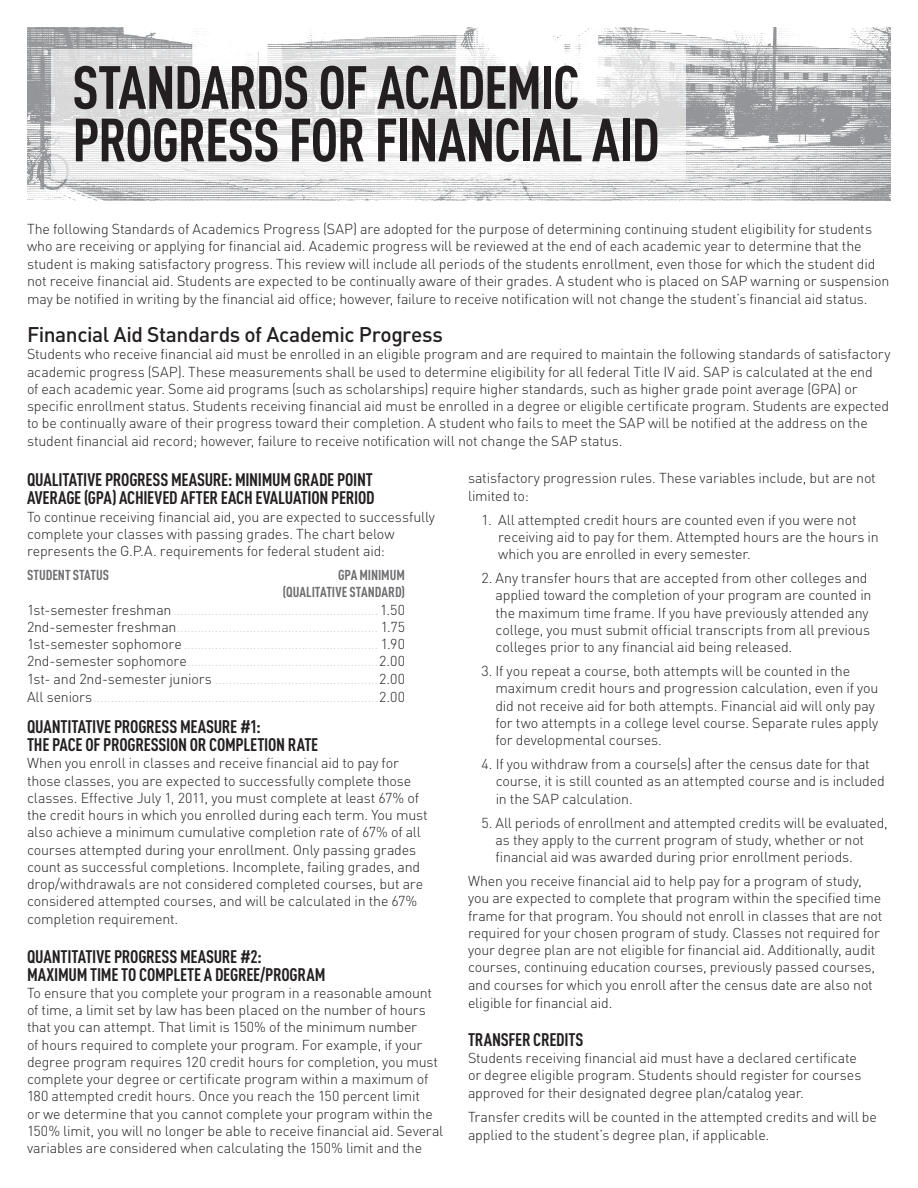
<style>
.page{position:relative;width:918px;height:1188px;background:#fff}
.page>*{position:absolute;margin:0;border:0;box-sizing:border-box;transform-origin:0 0}
.CCAD_Headline{font:700 condensed 60px/52.5px "DINOT";letter-spacing:-.025em;color:#231f20}
.CCAD_Subhead{font:500 21px "DINOT";letter-spacing:-.025em;color:#231f20}
.CCAD_Subhead-2{font:700 condensed 18px/18px "DINOT";letter-spacing:-.015em;color:#231f20}
.CCAD_Text{font:300 14.25px/17.2px "DINOT";letter-spacing:-.01em;color:#231f20}
.CCAD_Subhead-3{font:300 14.25px/17.2px "DINOT";letter-spacing:-.01em;color:#231f20}
.CCAD_Text-2{font:300 14.25px "DINOT";letter-spacing:-.01em;color:#d8d0c9}
.CCAD_Text-3{font:700 condensed 14.25px/17.2px "DINOT";letter-spacing:-.005em;color:#6c6d70;text-align:right}
.s1{color:#231f20}
</style>
<div class="page">
<img style="left:27px;top:27px;width:864px;height:174px">
<svg style="left:51px;top:50px;width:635px;height:129px"></svg>
<p class="CCAD_Headline" style="left:72px;top:61px;width:589px">STANDARDS OF ACADEMIC<br>PROGRESS FOR FINANCIAL AID</p>
<p class="CCAD_Text" style="left:27px;top:220px;width:864px">The following Standards of Academics Progress (SAP) are adopted for the purpose of determining continuing student eligibility for students who are receiving or applying for financial aid. Academic progress will be reviewed at the end of each academic year to determine that the student is making satisfactory progress. This review will include all periods of the students enrollment, even those for which the student did not receive financial aid. Students are expected to be continually aware of their grades. A student who is placed on SAP warning or suspension may be notified in writing by the financial aid office; however, failure to receive notification will not change the student’s financial aid status.</p>
<p class="CCAD_Subhead" style="left:27px;top:320px;width:417px">Financial Aid Standards of Academic Progress</p>
<p class="CCAD_Subhead-3" style="left:27px;top:345px;width:865px">Students who receive financial aid must be enrolled in an eligible program and are required to maintain the following standards of satisfactory academic progress (SAP). These measurements shall be used to determine eligibility for all federal Title IV aid. SAP is calculated at the end<br>of each academic year. Some aid programs (such as scholarships) require higher standards, such as higher grade point average (GPA) or specific enrollment status. Students receiving financial aid must be enrolled in a degree or eligible certificate program. Students are expected to be continually aware of their progress toward their completion. A student who fails to meet the SAP will be notified at the address on the student financial aid record; however, failure to receive notification will not change the SAP status.</p>
<p class="CCAD_Subhead-2" style="left:27px;top:471px;width:349px">QUALITATIVE PROGRESS MEASURE: MINIMUM GRADE POINT<br>AVERAGE (GPA) ACHIEVED AFTER EACH EVALUATION PERIOD</p>
<p class="CCAD_Text" style="left:27px;top:507px;width:410px">To continue receiving financial aid, you are expected to successfully complete your classes with passing grades. The chart below represents the G.P.A. requirements for federal student aid:</p>
<p class="CCAD_Text-3" style="left:27px;top:566px;width:84px">STUDENT STATUS</p>
<p class="CCAD_Text-3" style="left:283px;top:566px;width:124px">GPA MINIMUM (QUALITATIVE STANDARD)</p>
<p class="CCAD_Text-2" style="left:27px;top:600px;width:380px"><span class="s1">1st-semester freshman</span>...........................................................<span class="s1">1.50</span></p>
<p class="CCAD_Text-2" style="left:27px;top:617px;width:380px"><span class="s1">2nd-semester freshman</span>.......................................................... <span class="s1">1.75</span></p>
<p class="CCAD_Text-2" style="left:27px;top:634px;width:380px"><span class="s1">1st-semester sophomore</span>........................................................ <span class="s1">1.90</span></p>
<p class="CCAD_Text-2" style="left:27px;top:651px;width:380px"><span class="s1">2nd-semester sophomore</span>.......................................................<span class="s1">2.00</span></p>
<p class="CCAD_Text-2" style="left:27px;top:669px;width:380px"><span class="s1">1st- and 2nd-semester juniors</span> ...............................................<span class="s1">2.00</span></p>
<p class="CCAD_Text-2" style="left:27px;top:687px;width:380px"><span class="s1">All seniors</span>..................................................................................<span class="s1">2.00</span></p>
<p class="CCAD_Subhead-2" style="left:27px;top:717px;width:293px">QUANTITATIVE PROGRESS MEASURE #1:<br>THE PACE OF PROGRESSION OR COMPLETION RATE</p>
<p class="CCAD_Text" style="left:27px;top:754px;width:402px">When you enroll in classes and receive financial aid to pay for those classes, you are expected to successfully complete those classes. Effective July 1, 2011, you must complete at least 67% of the credit hours in which you enrolled during each term. You must also achieve a minimum cumulative completion rate of 67% of all courses attempted during your enrollment. Only passing grades count as successful completions. Incomplete, failing grades, and drop/withdrawals are not considered completed courses, but are considered attempted courses, and will be calculated in the 67% completion requirement.</p>
<p class="CCAD_Subhead-2" style="left:27px;top:947px;width:300px">QUANTITATIVE PROGRESS MEASURE #2:<br>MAXIMUM TIME TO COMPLETE A DEGREE/PROGRAM</p>
<p class="CCAD_Text" style="left:27px;top:983px;width:418px">To ensure that you complete your program in a reasonable amount of time, a limit set by law has been placed on the number of hours that you can attempt. That limit is 150% of the minimum number<br>of hours required to complete your program. For example, if your degree program requires 120 credit hours for completion, you must complete your degree or certificate program within a maximum of 180 attempted credit hours. Once you reach the 150 percent limit<br>or we determine that you cannot complete your program within the 150% limit, you will no longer be able to receive financial aid. Several variables are considered when calculating the 150% limit and the</p>
<p class="CCAD_Text" style="left:468px;top:469px;width:409px">satisfactory progression rules. These variables include, but are not limited to:</p>
<p class="CCAD_Text" style="left:498px;top:510px;width:382px;text-indent:-17px">1. All attempted credit hours are counted even if you were not receiving aid to pay for them. Attempted hours are the hours in which you are enrolled in every semester.</p>
<p class="CCAD_Text" style="left:496px;top:569px;width:378px;text-indent:-14px">2. Any transfer hours that are accepted from other colleges and applied toward the completion of your program are counted in the maximum time frame. If you have previously attended any college, you must submit official transcripts from all previous colleges prior to any financial aid being released.</p>
<p class="CCAD_Text" style="left:496px;top:662px;width:385px;text-indent:-14px">3. If you repeat a course, both attempts will be counted in the maximum credit hours and progression calculation, even if you did not receive aid for both attempts. Financial aid will only pay for two attempts in a college level course. Separate rules apply for developmental courses.</p>
<p class="CCAD_Text" style="left:496px;top:755px;width:391px;text-indent:-14px">4. If you withdraw from a course(s) after the census date for that course, it is still counted as an attempted course and is included in the SAP calculation.</p>
<p class="CCAD_Text" style="left:496px;top:813px;width:394px;text-indent:-14px">5. All periods of enrollment and attempted credits will be evaluated, as they apply to the current program of study, whether or not financial aid was awarded during prior enrollment periods.</p>
<p class="CCAD_Text" style="left:468px;top:872px;width:416px">When you receive financial aid to help pay for a program of study, you are expected to complete that program within the specified time frame for that program. You should not enroll in classes that are not required for your chosen program of study. Classes not required for your degree plan are not eligible for financial aid. Additionally, audit courses, continuing education courses, previously passed courses, and courses for which you enroll after the census date are also not eligible for financial aid.</p>
<p class="CCAD_Subhead-2" style="left:468px;top:1030px;width:117px">TRANSFER CREDITS</p>
<p class="CCAD_Text" style="left:468px;top:1049px;width:395px">Students receiving financial aid must have a declared certificate or degree eligible program. Students should register for courses approved for their designated degree plan/catalog year.</p>
<p class="CCAD_Text" style="left:468px;top:1107px;width:410px;line-height:18px">Transfer credits will be counted in the attempted credits and will be applied to the student’s degree plan, if applicable.</p>
</div>
